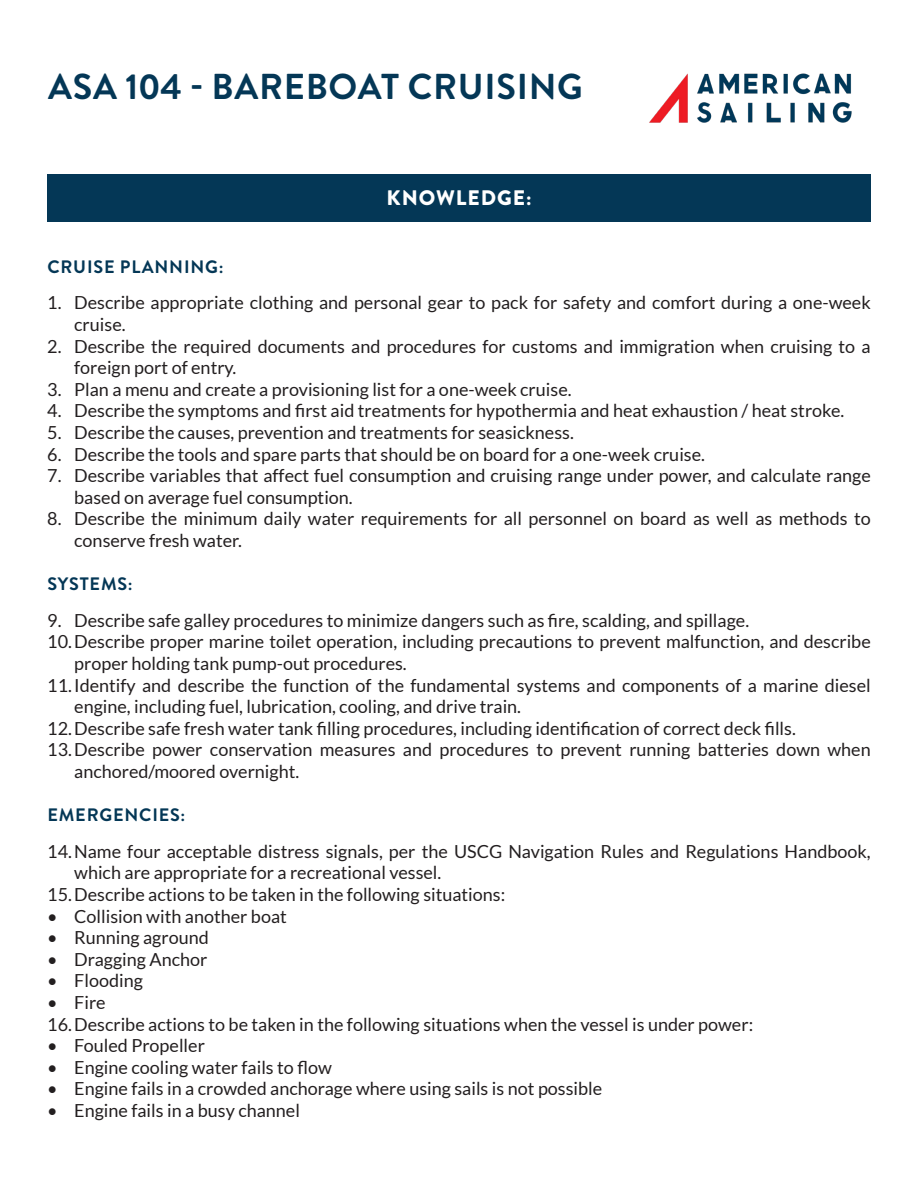
<style>
.page{position:relative;width:918px;height:1188px;background:#fff}
.page>*{position:absolute;margin:0;border:0;box-sizing:border-box;transform-origin:0 0}
.t1{font:700 36px "Brandon Grotesque";letter-spacing:.02em;color:#043756}
.t2{font:900 21px "Brandon Grotesque";letter-spacing:.045em;color:#fff}
.t3{font:18px/21.6px "Lato";color:#231f20}
.t4{font:700 18px "Brandon Grotesque";letter-spacing:.045em;color:#043756}
</style>
<div class="page">
<img style="left:649px;top:73px;width:203px;height:50px">
<div style="left:47px;top:174px;width:824px;height:48px;background:#043756"></div>
<p class="t1" style="left:48px;top:61px;width:536px">ASA 104 - BAREBOAT CRUISING</p>
<p class="t2" style="left:387px;top:183px;width:146px">KNOWLEDGE:</p>
<p class="t4" style="left:47px;top:254px;width:178px">CRUISE PLANNING:</p>
<p class="t3" style="left:74px;top:292px;width:798px;text-indent:-27px">1. Describe appropriate clothing and personal gear to pack for safety and comfort during a one-week cruise.</p>
<p class="t3" style="left:74px;top:335px;width:798px;text-indent:-27px">2. Describe the required documents and procedures for customs and immigration when cruising to a foreign port of entry.</p>
<p class="t3" style="left:47px;top:378px;width:526px">3. Plan a menu and create a provisioning list for a one-week cruise.</p>
<p class="t3" style="left:47px;top:400px;width:799px">4. Describe the symptoms and first aid treatments for hypothermia and heat exhaustion / heat stroke.</p>
<p class="t3" style="left:47px;top:422px;width:528px">5. Describe the causes, prevention and treatments for seasickness.</p>
<p class="t3" style="left:47px;top:443px;width:659px">6. Describe the tools and spare parts that should be on board for a one-week cruise.</p>
<p class="t3" style="left:74px;top:465px;width:798px;text-indent:-27px">7. Describe variables that affect fuel consumption and cruising range under power, and calculate range based on average fuel consumption.</p>
<p class="t3" style="left:74px;top:508px;width:798px;text-indent:-27px">8. Describe the minimum daily water requirements for all personnel on board as well as methods to conserve fresh water.</p>
<p class="t4" style="left:47px;top:572px;width:87px">SYSTEMS:</p>
<p class="t3" style="left:47px;top:609px;width:703px">9. Describe safe galley procedures to minimize dangers such as fire, scalding, and spillage.</p>
<p class="t3" style="left:74px;top:631px;width:798px;text-indent:-27px">10.Describe proper marine toilet operation, including precautions to prevent malfunction, and describe proper holding tank pump-out procedures.</p>
<p class="t3" style="left:74px;top:674px;width:798px;text-indent:-27px">11.Identify and describe the function of the fundamental systems and components of a marine diesel engine, including fuel, lubrication, cooling, and drive train.</p>
<p class="t3" style="left:47px;top:717px;width:750px">12.Describe safe fresh water tank filling procedures, including identification of correct deck fills.</p>
<p class="t3" style="left:74px;top:739px;width:798px;text-indent:-27px">13.Describe power conservation measures and procedures to prevent running batteries down when anchored/moored overnight.</p>
<p class="t4" style="left:47px;top:803px;width:140px">EMERGENCIES:</p>
<p class="t3" style="left:74px;top:840px;width:798px;text-indent:-27px">14.Name four acceptable distress signals, per the USCG Navigation Rules and Regulations Handbook, which are appropriate for a recreational vessel.</p>
<p class="t3" style="left:47px;top:884px;width:460px">15.Describe actions to be taken in the following situations:</p>
<p class="t3" style="left:47px;top:905px;width:241px">• Collision with another boat</p>
<p class="t3" style="left:47px;top:927px;width:163px">• Running aground</p>
<p class="t3" style="left:47px;top:948px;width:162px">• Dragging Anchor</p>
<p class="t3" style="left:47px;top:970px;width:97px">• Flooding</p>
<p class="t3" style="left:47px;top:992px;width:60px">• Fire</p>
<p class="t3" style="left:47px;top:1013px;width:707px">16.Describe actions to be taken in the following situations when the vessel is under power:</p>
<p class="t3" style="left:47px;top:1035px;width:159px">• Fouled Propeller</p>
<p class="t3" style="left:47px;top:1056px;width:286px">• Engine cooling water fails to flow</p>
<p class="t3" style="left:47px;top:1078px;width:557px">• Engine fails in a crowded anchorage where using sails is not possible</p>
<p class="t3" style="left:47px;top:1100px;width:254px">• Engine fails in a busy channel</p>
</div>
